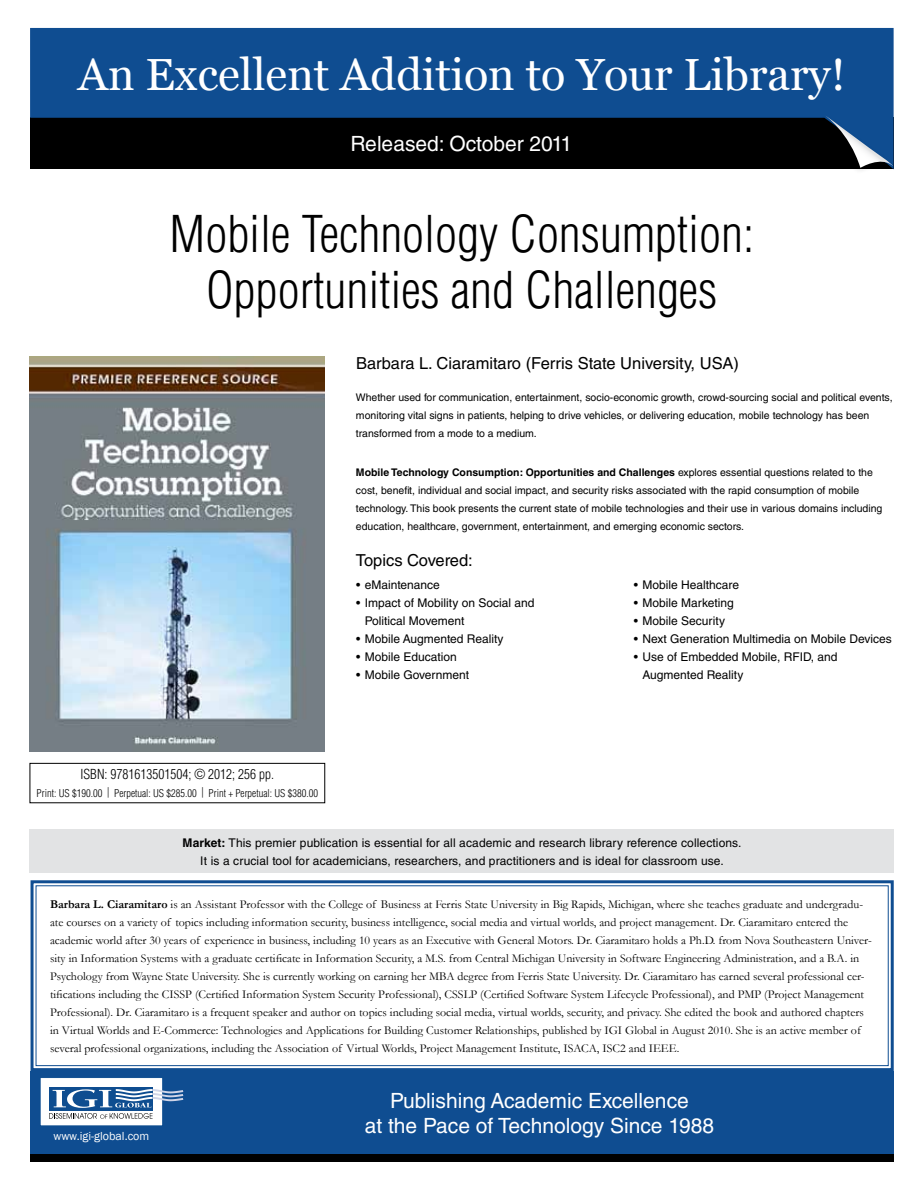
<style>
.page{position:relative;width:918px;height:1188px;background:#fff}
.page>*{position:absolute;margin:0;border:0;box-sizing:border-box;transform-origin:0 0}
.t1{font:300 condensed 49.5px/55.5px "Helvetica LT Std";color:#000;text-align:center}
.t2{font:45px "Vani";color:#fff}
.t3{font:21px/25.2px "Helvetica LT Std";color:#fff;text-align:center}
.t4{font:16.5px "Helvetica LT Std";color:#000}
.t5{font:300 condensed 13.5px "Helvetica LT Std";color:#000}
.t6{font:12px/18px "Garamond";color:#000}
.t7{font:12px/18px "Helvetica LT Std";color:#000}
.t8{font:12px "Franklin Gothic";color:#fff}
.t9{font:10.5px/18px "Helvetica LT Std";color:#000}
.t10{font:300 condensed 10.5px "Helvetica LT Std";color:#000}
.s1{font-weight:700}
</style>
<div class="page">
<div style="left:29px;top:829px;width:865px;height:44px;background:#e2e3e4"></div>
<div style="left:30px;top:1071px;width:864px;height:83px;background:#0f4d91"></div>
<div style="left:40px;top:1078px;width:123px;height:48px;background:#fff"></div>
<div style="left:40px;top:1077px;width:123px;height:49px;border:1px solid #0e4d90"></div>
<div style="left:49px;top:1087px;width:103px;height:23px;background:#0e4d90"></div>
<svg style="left:49px;top:1089px;width:134px;height:30px"></svg>
<svg style="left:30px;top:28px;width:864px;height:141px;background:#09325f"></svg>
<div style="left:816px;top:111px;width:78px;height:63px;background:#000;opacity:.2"></div>
<svg style="left:824px;top:115px;width:69px;height:53px;background:#2f4d6d"></svg>
<svg style="left:30px;top:880px;width:864px;height:191px"></svg>
<div style="left:36px;top:885px;width:853px;height:181px;border:1px solid #0f4d91"></div>
<img style="left:29px;top:357px;width:296px;height:395px">
<div style="left:30px;top:763px;width:295px;height:40px;border:1px solid #000"></div>
<div style="left:30px;top:1154px;width:864px;height:8px;background:#000"></div>
<h2 class="t2" style="left:78px;top:48px;width:769px">An Excellent Addition to Your Library!</h2>
<h3 class="t3" style="left:351px;top:131px;width:223px">Released: October 2011</h3>
<h1 class="t1" style="left:170px;top:206px;width:586px">Mobile Technology Consumption:<br>Opportunities and Challenges</h1>
<p class="t5" style="left:81px;top:766px;width:195px">ISBN: 9781613501504; © 2012; 256 pp.</p>
<p class="t10" style="left:37px;top:787px;width:283px">Print: US $190.00 | Perpetual: US $285.00 | Print + Perpetual: US $380.00</p>
<h3 class="t4" style="left:356px;top:354px;width:384px">Barbara L. Ciaramitaro (Ferris State University, USA)</h3>
<p class="t9" style="left:356px;top:388px;width:538px">Whether used for communication, entertainment, socio-economic growth, crowd-sourcing social and political events, monitoring vital signs in patients, helping to drive vehicles, or delivering education, mobile technology has been transformed from a mode to a medium.</p>
<p class="t9" style="left:356px;top:463px;width:528px"><span class="s1">Mobile Technology Consumption: Opportunities and Challenges</span> explores essential questions related to the cost, benefit, individual and social impact, and security risks associated with the rapid consumption of mobile technology. This book presents the current state of mobile technologies and their use in various domains including education, healthcare, government, entertainment, and emerging economic sectors.</p>
<h3 class="t4" style="left:356px;top:551px;width:118px">Topics Covered:</h3>
<p class="t7" style="left:356px;top:576px;width:85px">• eMaintenance</p>
<p class="t7" style="left:365px;top:594px;width:171px;text-indent:-9px">• Impact of Mobility on Social and<br>Political Movement</p>
<p class="t7" style="left:356px;top:630px;width:149px">• Mobile Augmented Reality</p>
<p class="t7" style="left:356px;top:648px;width:102px">• Mobile Education</p>
<p class="t7" style="left:356px;top:666px;width:115px">• Mobile Government</p>
<p class="t7" style="left:634px;top:576px;width:107px">• Mobile Healthcare</p>
<p class="t7" style="left:634px;top:594px;width:101px">• Mobile Marketing</p>
<p class="t7" style="left:634px;top:612px;width:93px">• Mobile Security</p>
<p class="t7" style="left:634px;top:630px;width:259px">• Next Generation Multimedia on Mobile Devices</p>
<p class="t7" style="left:643px;top:648px;width:197px;text-indent:-9px">• Use of Embedded Mobile, RFID, and<br>Augmented Reality</p>
<p class="t7" style="left:183px;top:833px;width:560px;text-align:center"><span class="s1">Market:</span> This premier publication is essential for all academic and research library reference collections.<br>It is a crucial tool for academicians, researchers, and practitioners and is ideal for classroom use.</p>
<p class="t6" style="left:50px;top:895px;width:823px"><span class="s1">Barbara L. Ciaramitaro</span> is an Assistant Professor with the College of Business at Ferris State University in Big Rapids, Michigan, where she teaches graduate and undergradu&shy;ate courses on a variety of topics including information security, business intelligence, social media and virtual worlds, and project management. Dr. Ciaramitaro entered the academic world after 30 years of experience in business, including 10 years as an Executive with General Motors. Dr. Ciaramitaro holds a Ph.D. from Nova Southeastern Univer&shy;sity in Information Systems with a graduate certificate in Information Security, a M.S. from Central Michigan University in Software Engineering Administration, and a B.A. in Psychology from Wayne State University. She is currently working on earning her MBA degree from Ferris State University. Dr. Ciaramitaro has earned several professional cer&shy;tifications including the CISSP (Certified Information System Security Professional), CSSLP (Certified Software System Lifecycle Professional), and PMP (Project Management Professional). Dr. Ciaramitaro is a frequent speaker and author on topics including social media, virtual worlds, security, and privacy. She edited the book and authored chapters in Virtual Worlds and E-Commerce: Technologies and Applications for Building Customer Relationships, published by IGI Global in August 2010. She is an active member of several professional organizations, including the Association of Virtual Worlds, Project Management Institute, ISACA, ISC2 and IEEE.</p>
<p class="t8" style="left:53px;top:1128px;width:97px">www.igi-global.com</p>
<h3 class="t3" style="left:365px;top:1088px;width:351px">Publishing Academic Excellence<br>at the Pace of Technology Since 1988</h3>
</div>
